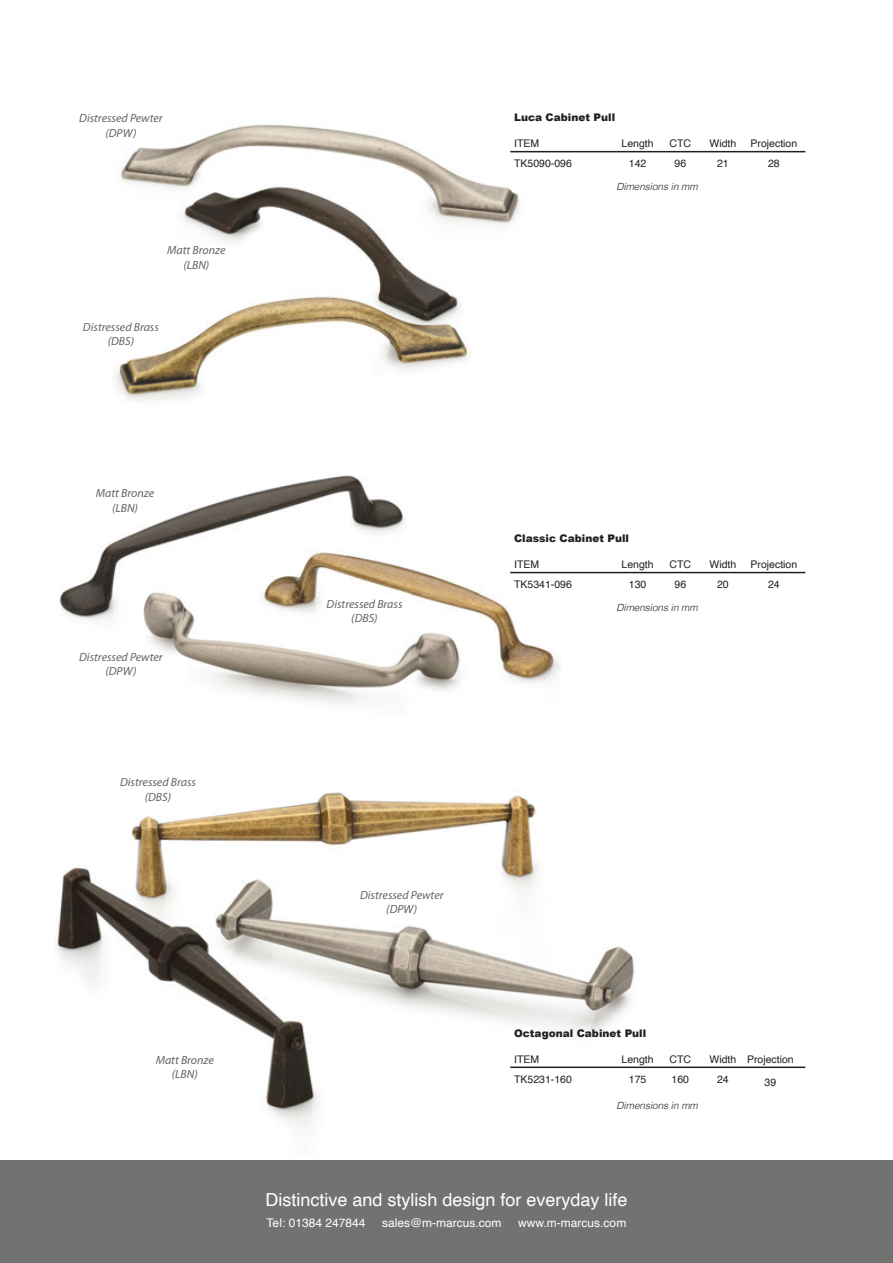
<style>
.page{position:relative;width:893px;height:1263px;background:#fff}
.page>*{position:absolute;margin:0;border:0;box-sizing:border-box;transform-origin:0 0}
.t1{font:18px "Helvetica";color:#fff}
.t2{font:12px "Helvetica";color:#fff}
.t3{font:italic 11.85px "Myriad Pro";color:#626560}
.t4{font:10.5px "Helvetica";color:#231f20}
.t5{font:10.5px "Arial MT Black";color:#231f20}
.t6{font:italic 300 9.9px "Helvetica";color:#231f20}
</style>
<div class="page">
<div style="left:0;top:1161px;width:893px;height:102px;background:#727272"></div>
<img style="left:116px;top:124px;width:413px;height:277px">
<img style="left:59px;top:475px;width:501px;height:230px">
<hr style="left:510px;top:151px;width:295px;height:1px;background:#231f20">
<hr style="left:510px;top:572px;width:295px;height:1px;background:#231f20">
<img style="left:55px;top:792px;width:610px;height:335px">
<hr style="left:510px;top:1066px;width:295px;height:2px;background:#231f20">
<p class="t3" style="left:79px;top:111px;width:85px">Distressed Pewter</p>
<p class="t3" style="left:105px;top:125px;width:33px">(DPW)</p>
<p class="t3" style="left:167px;top:243px;width:60px">Matt Bronze</p>
<p class="t3" style="left:183px;top:257px;width:27px">(LBN)</p>
<p class="t3" style="left:83px;top:319px;width:77px">Distressed Brass</p>
<p class="t3" style="left:108px;top:334px;width:28px">(DBS)</p>
<p class="t5" style="left:514px;top:111px;width:103px">Luca Cabinet Pull</p>
<p class="t4" style="left:514px;top:135px;width:27px">ITEM</p>
<p class="t4" style="left:514px;top:155px;width:59px">TK5090-096</p>
<p class="t4" style="left:621px;top:135px;width:34px">Length</p>
<p class="t4" style="left:629px;top:155px;width:19px">142</p>
<p class="t4" style="left:670px;top:135px;width:23px">CTC</p>
<p class="t4" style="left:674px;top:155px;width:13px">96</p>
<p class="t6" style="left:616px;top:178px;width:83px">Dimensions in mm</p>
<p class="t4" style="left:709px;top:135px;width:28px">Width</p>
<p class="t4" style="left:717px;top:155px;width:13px">21</p>
<p class="t4" style="left:751px;top:135px;width:48px">Projection</p>
<p class="t4" style="left:768px;top:155px;width:13px">28</p>
<p class="t3" style="left:96px;top:486px;width:60px">Matt Bronze</p>
<p class="t3" style="left:112px;top:500px;width:27px">(LBN)</p>
<p class="t3" style="left:79px;top:649px;width:85px">Distressed Pewter</p>
<p class="t3" style="left:105px;top:664px;width:33px">(DPW)</p>
<p class="t3" style="left:120px;top:775px;width:77px">Distressed Brass</p>
<p class="t3" style="left:145px;top:789px;width:28px">(DBS)</p>
<p class="t3" style="left:156px;top:1052px;width:60px">Matt Bronze</p>
<p class="t3" style="left:172px;top:1067px;width:27px">(LBN)</p>
<p class="t3" style="left:327px;top:597px;width:77px">Distressed Brass</p>
<p class="t3" style="left:351px;top:611px;width:28px">(DBS)</p>
<p class="t5" style="left:514px;top:532px;width:117px">Classic Cabinet Pull</p>
<p class="t4" style="left:514px;top:556px;width:27px">ITEM</p>
<p class="t4" style="left:514px;top:576px;width:59px">TK5341-096</p>
<p class="t4" style="left:621px;top:556px;width:34px">Length</p>
<p class="t4" style="left:629px;top:576px;width:19px">130</p>
<p class="t4" style="left:670px;top:556px;width:23px">CTC</p>
<p class="t4" style="left:674px;top:576px;width:13px">96</p>
<p class="t6" style="left:616px;top:599px;width:83px">Dimensions in mm</p>
<p class="t4" style="left:709px;top:556px;width:28px">Width</p>
<p class="t4" style="left:717px;top:576px;width:13px">20</p>
<p class="t4" style="left:751px;top:556px;width:48px">Projection</p>
<p class="t4" style="left:768px;top:576px;width:13px">24</p>
<p class="t3" style="left:360px;top:887px;width:85px">Distressed Pewter</p>
<p class="t3" style="left:386px;top:902px;width:33px">(DPW)</p>
<p class="t5" style="left:514px;top:1027px;width:134px">Octagonal Cabinet Pull</p>
<p class="t4" style="left:514px;top:1051px;width:27px">ITEM</p>
<p class="t4" style="left:514px;top:1071px;width:59px">TK5231-160</p>
<p class="t4" style="left:621px;top:1051px;width:34px">Length</p>
<p class="t4" style="left:629px;top:1071px;width:19px">175</p>
<p class="t4" style="left:670px;top:1051px;width:23px">CTC</p>
<p class="t4" style="left:672px;top:1071px;width:19px">160</p>
<p class="t6" style="left:616px;top:1097px;width:83px">Dimensions in mm</p>
<p class="t4" style="left:709px;top:1051px;width:28px">Width</p>
<p class="t4" style="left:717px;top:1071px;width:13px">24</p>
<p class="t4" style="left:747px;top:1051px;width:48px">Projection</p>
<p class="t4" style="left:764px;top:1074px;width:13px">39</p>
<p class="t1" style="left:265px;top:1185px;width:364px">Distinctive and stylish design for everyday life</p>
<p class="t2" style="left:267px;top:1213px;width:100px">Tel: 01384 247844</p>
<p class="t2" style="left:382px;top:1213px;width:121px">sales@m-marcus.com</p>
<p class="t2" style="left:518px;top:1213px;width:110px">www.m-marcus.com</p>
</div>
